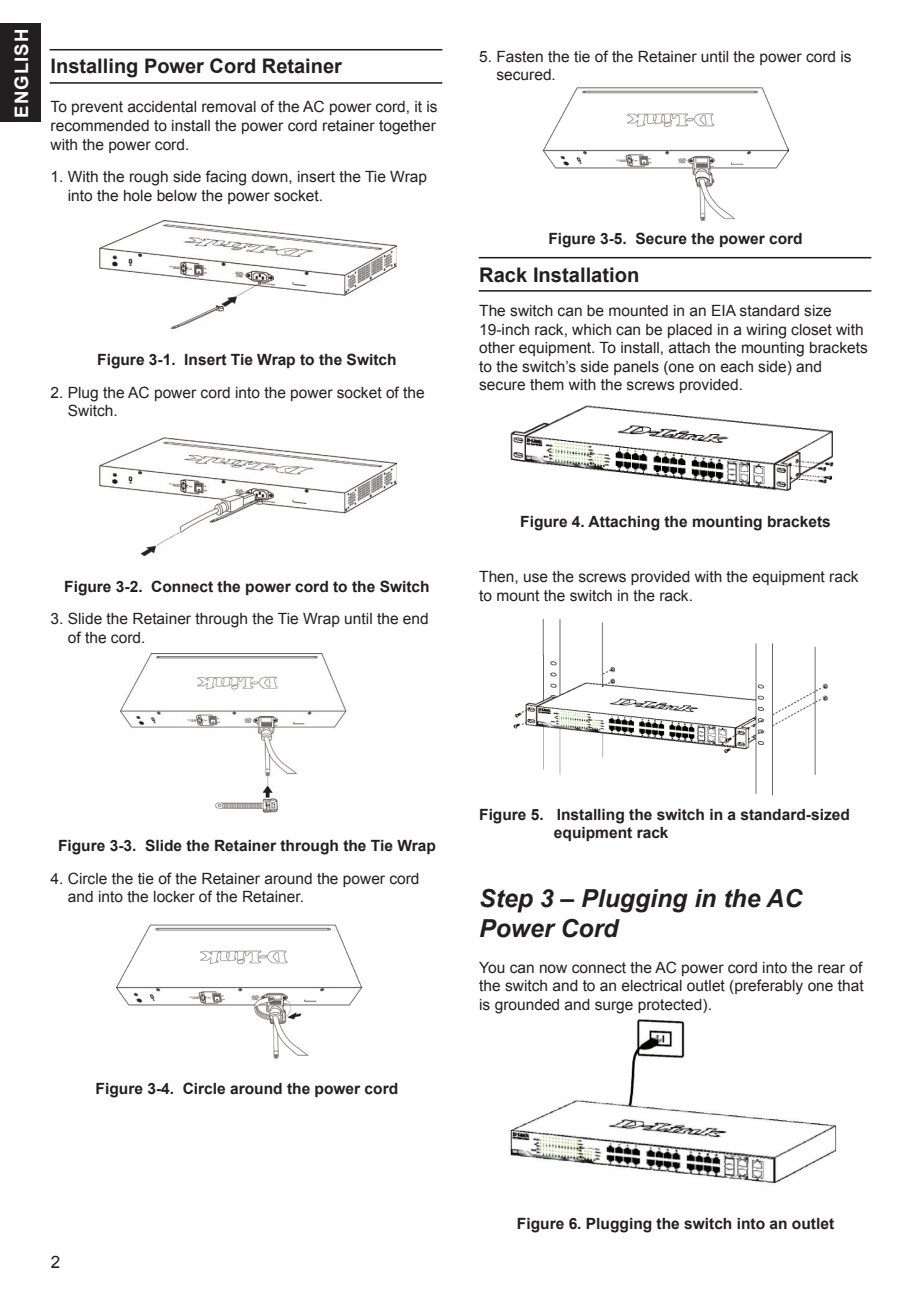
<style>
.page{position:relative;width:922px;height:1297px;background:#fff}
.page>*{position:absolute;margin:0;border:0;box-sizing:border-box;transform-origin:0 0}
.t1{font:italic 700 24.75px/29.8px "Arial";color:#231f20}
.t2{font:700 20.25px "Arial";color:#231f20}
.t3{font:700 20px "Arial";color:#231f20}
.t4{font:700 18.5px "Arial";letter-spacing:.06em;color:#fff}
.t5{font:17px "Arial";color:#231f20}
.t6{font:15.5px/18.5px "Arial";color:#231f20}
.t7{font:700 15.5px/18.5px "Arial";color:#231f20}
</style>
<div class="page">
<div style="left:0;top:23px;width:41px;height:98px;background:#231f20"></div>
<img style="left:510px;top:405px;width:324px;height:87px">
<img style="left:513px;top:618px;width:315px;height:178px">
<img style="left:510px;top:1019px;width:327px;height:165px">
<img style="left:100px;top:220px;width:296px;height:109px">
<img style="left:100px;top:437px;width:296px;height:118px">
<img style="left:121px;top:654px;width:226px;height:159px">
<img style="left:115px;top:924px;width:247px;height:135px">
<img style="left:542px;top:87px;width:246px;height:134px">
<hr style="left:50px;top:49px;width:392px;height:2px;background:#231f20">
<hr style="left:50px;top:82px;width:392px;height:2px;background:#231f20">
<hr style="left:478px;top:257px;width:393px;height:1px;background:#231f20">
<hr style="left:478px;top:290px;width:393px;height:2px;background:#231f20">
<p class="t4" style="left:9px;top:118px;width:91px;rotate:-90deg">ENGLISH</p>
<p class="t3" style="left:51px;top:53px;width:293px">Installing Power Cord Retainer</p>
<p class="t6" style="left:51px;top:98px;width:388px;text-align:justify">To prevent accidental removal of the AC power cord, it is recommended to install the power cord retainer together with the power cord.</p>
<p class="t6" style="left:68px;top:168px;width:360px;text-indent:-17px">1. With the rough side facing down, insert the Tie Wrap into the hole below the power socket.</p>
<p class="t7" style="left:97px;top:351px;width:301px">Figure 3-1. Insert Tie Wrap to the Switch</p>
<p class="t6" style="left:68px;top:383px;width:358px;text-indent:-17px">2. Plug the AC power cord into the power socket of the<br>Switch.</p>
<p class="t7" style="left:64px;top:577px;width:367px">Figure 3-2. Connect the power cord to the Switch</p>
<p class="t6" style="left:68px;top:610px;width:362px;text-indent:-17px">3. Slide the Retainer through the Tie Wrap until the end of the cord.</p>
<p class="t6" style="left:496px;top:47px;width:356px;text-indent:-17px">5. Fasten the tie of the Retainer until the power cord is secured.</p>
<p class="t7" style="left:548px;top:229px;width:256px">Figure 3-5. Secure the power cord</p>
<h2 class="t2" style="left:479px;top:261px;width:162px">Rack Installation</h2>
<p class="t6" style="left:479px;top:301px;width:390px">The switch can be mounted in an EIA standard size 19-inch rack, which can be placed in a wiring closet with other equipment. To install, attach the mounting brackets to the switch’s side panels (one on each side) and secure them with the screws provided.</p>
<p class="t7" style="left:520px;top:513px;width:312px">Figure 4. Attaching the mounting brackets</p>
<p class="t6" style="left:479px;top:567px;width:381px">Then, use the screws provided with the equipment rack to mount the switch in the rack.</p>
<p class="t7" style="left:58px;top:837px;width:379px">Figure 3-3. Slide the Retainer through the Tie Wrap</p>
<p class="t6" style="left:68px;top:869px;width:353px;text-indent:-17px">4. Circle the tie of the Retainer around the power cord and into the locker of the Retainer.</p>
<p class="t7" style="left:96px;top:1079px;width:304px">Figure 3-4. Circle around the power cord</p>
<p class="t7" style="left:554px;top:806px;width:297px;text-indent:-75px">Figure 5. Installing the switch in a standard-sized equipment rack</p>
<h1 class="t1" style="left:479px;top:884px;width:324px">Step 3 – Plugging in the AC<br>Power Cord</h1>
<p class="t6" style="left:479px;top:958px;width:386px;text-align:justify">You can now connect the AC power cord into the rear of the switch and to an electrical outlet (preferably one that is grounded and surge protected).</p>
<p class="t5" style="left:51px;top:1251px;width:11px">2</p>
<p class="t7" style="left:517px;top:1215px;width:318px">Figure 6. Plugging the switch into an outlet</p>
</div>
